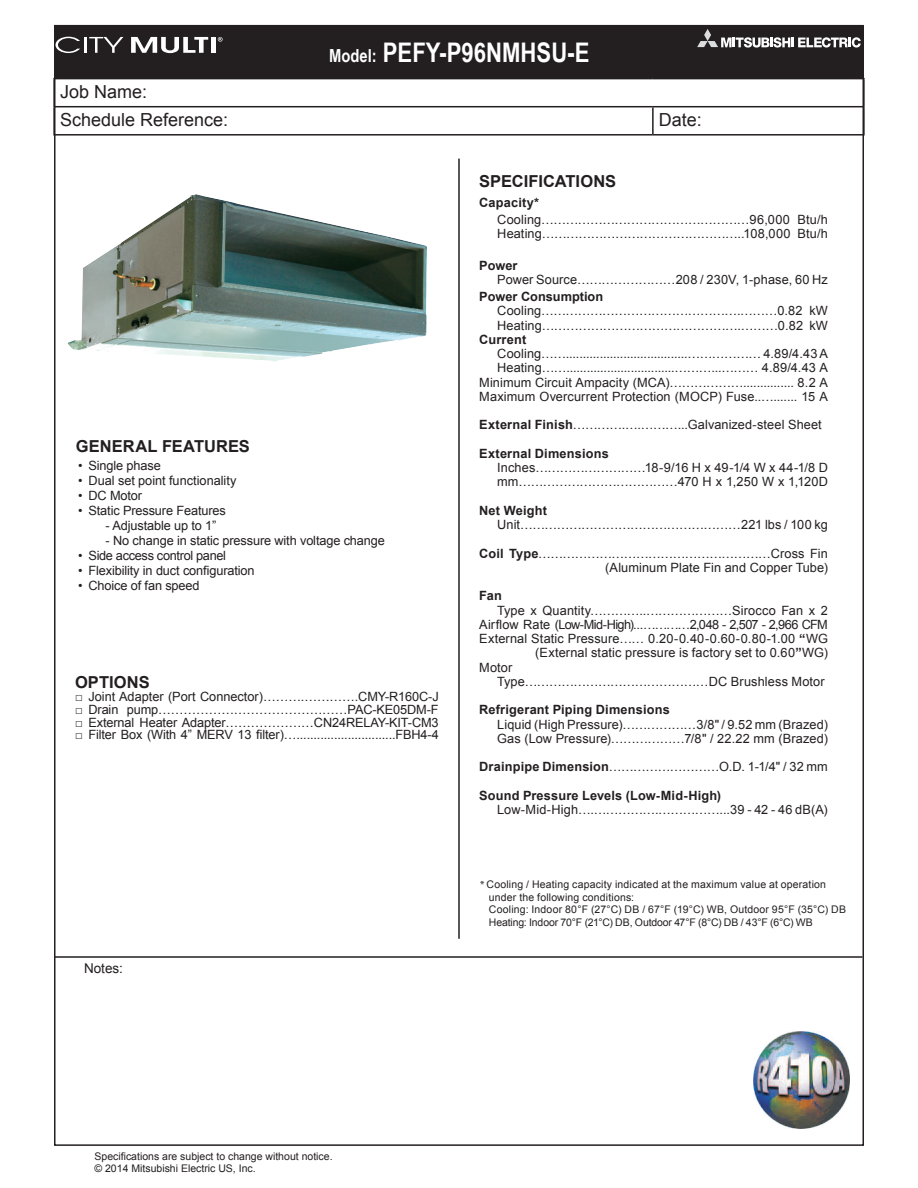
<style>
.page{position:relative;width:918px;height:1188px;background:#fff}
.page>*{position:absolute;margin:0;border:0;box-sizing:border-box;transform-origin:0 0}
.t1{font:700 27px "Arial Narrow";color:#fff}
.t2{font:18px/28px "Arial";color:#231f20}
.t3{font:700 16.5px "Arial";letter-spacing:.005em;color:#231f20}
.t4{font:13.5px "Arial";color:#231f20}
.t5{font:12.75px/14.2px "Arial";letter-spacing:.005em;color:#231f20}
.t6{font:700 12.75px "Arial";letter-spacing:.015em;color:#231f20}
.t7{font:12.75px "Arial";letter-spacing:-.04em;color:#231f20}
.t8{font:12.75px "Arial";letter-spacing:-.025em;color:#231f20}
.t9{font:10.5px/12.6px "Arial";letter-spacing:.01em;color:#231f20}
.s1{font-size:18px}
.s2{font-weight:700}
.s3{font-family:"Myriad Pro"}
</style>
<div class="page">
<div style="left:55px;top:26px;width:808px;height:51px;background:#231f20"></div>
<div style="left:54px;top:25px;width:809px;height:53px;border:2px solid #231f20"></div>
<hr style="left:53px;top:78px;width:600px;height:1px;background:#231f20">
<hr style="left:53px;top:79px;width:2px;height:27px;background:#231f20">
<hr style="left:653px;top:78px;width:212px;height:1px;background:#231f20">
<hr style="left:863px;top:79px;width:2px;height:27px;background:#231f20">
<hr style="left:53px;top:106px;width:600px;height:1px;background:#231f20">
<hr style="left:53px;top:107px;width:2px;height:27px;background:#231f20">
<hr style="left:653px;top:106px;width:212px;height:1px;background:#231f20">
<hr style="left:652px;top:107px;width:2px;height:27px;background:#231f20">
<hr style="left:863px;top:107px;width:2px;height:27px;background:#231f20">
<hr style="left:53px;top:134px;width:600px;height:2px;background:#231f20">
<hr style="left:653px;top:134px;width:212px;height:2px;background:#231f20">
<svg style="left:56px;top:37px;width:24px;height:16px"></svg>
<hr style="left:84px;top:37px;width:3px;height:16px;background:#fff">
<svg style="left:89px;top:37px;width:34px;height:16px"></svg>
<svg style="left:131px;top:37px;width:77px;height:16px"></svg>
<hr style="left:211px;top:37px;width:4px;height:16px;background:#fff">
<svg style="left:218px;top:37px;width:5px;height:5px"></svg>
<svg style="left:697px;top:29px;width:164px;height:19px"></svg>
<img style="left:753px;top:1031px;width:97px;height:97px">
<hr style="left:55px;top:956px;width:807px;height:2px;background:#231f20">
<img style="left:68px;top:194px;width:359px;height:168px">
<hr style="left:458px;top:159px;width:2px;height:780px;background:#231f20">
<h2 class="t2" style="left:60px;top:78px;width:170px">Job Name:<br>Schedule Reference:</h2>
<h1 class="t1" style="left:329px;top:32px;width:262px"><span class="s1">Model:</span> PEFY-P96NMHSU-E</h1>
<h2 class="t2" style="left:659px;top:106px;width:45px">Date:</h2>
<p class="t3" style="left:76px;top:435px;width:176px">General FEATURES</p>
<p class="t5" style="left:78px;top:458px;width:84px">• Single phase</p>
<p class="t5" style="left:78px;top:473px;width:160px">• Dual set point functionality</p>
<p class="t5" style="left:78px;top:488px;width:66px">• DC Motor</p>
<p class="t5" style="left:78px;top:503px;width:149px">• Static Pressure Features</p>
<p class="t5" style="left:106px;top:518px;width:112px">- Adjustable up to 1”</p>
<p class="t5" style="left:106px;top:533px;width:281px">- No change in static pressure with voltage change</p>
<p class="t8" style="left:78px;top:547px;width:150px">• Side access control panel</p>
<p class="t5" style="left:78px;top:563px;width:178px">• Flexibility in duct configuration</p>
<p class="t5" style="left:78px;top:578px;width:123px">• Choice of fan speed</p>
<p class="t3" style="left:75px;top:671px;width:76px">OPTIONS</p>
<p class="t5" style="left:75px;top:690px;width:365px">□ Joint Adapter (Port Connector)……….………….CMY-R160C-J</p>
<p class="t5" style="left:75px;top:702px;width:365px">□ Drain pump………………………………………PAC-KE05DM-F</p>
<p class="t5" style="left:75px;top:715px;width:365px">□ External Heater Adapter…………………CN24RELAY-KIT-CM3</p>
<p class="t5" style="left:75px;top:728px;width:365px">□ Filter Box (With 4” MERV 13 filter)….............................FBH4-4</p>
<p class="t4" style="left:84px;top:959px;width:41px">Notes:</p>
<p class="t3" style="left:479px;top:170px;width:137px">Specifications</p>
<p class="t6" style="left:479px;top:194px;width:61px">Capacity*</p>
<p class="t5" style="left:497px;top:213px;width:332px">Cooling……………………………………………96,000 Btu/h<br>Heating…………………………………………..108,000 Btu/h</p>
<p class="t6" style="left:479px;top:257px;width:40px">Power</p>
<p class="t5" style="left:497px;top:273px;width:332px">Power Source……………………208 / 230V, 1-phase, 60 Hz</p>
<p class="t6" style="left:479px;top:288px;width:125px">Power Consumption</p>
<p class="t5" style="left:497px;top:304px;width:332px">Cooling………………………………………….………0.82 kW<br>Heating………………………………………….………0.82 kW</p>
<p class="t6" style="left:479px;top:331px;width:49px">Current</p>
<p class="t5" style="left:479px;top:347px;width:350px;text-align:right">Cooling……....................................……………… 4.89/4.43 A Heating……................................………...……… 4.89/4.43 A Minimum Circuit Ampacity (MCA)………………............... 8.2 A Maximum Overcurrent Protection (MOCP) Fuse..…....... 15 A</p>
<p class="t5" style="left:479px;top:418px;width:344px"><span class="s2">External Finish</span>………….….………...Galvanized-steel Sheet</p>
<p class="t6" style="left:479px;top:445px;width:131px">External Dimensions</p>
<p class="t5" style="left:497px;top:461px;width:332px">Inches………………………18-9/16 H x 49-1/4 W x 44-1/8 D mm…………………………………470 H x 1,250 W x 1,120D</p>
<p class="t6" style="left:479px;top:502px;width:69px">Net Weight</p>
<p class="t5" style="left:497px;top:518px;width:332px">Unit………………………………………………221 lbs / 100 kg</p>
<p class="t5" style="left:479px;top:546px;width:350px;text-align:right"><span class="s2">Coil Type</span>…………………………………………………Cross Fin (Aluminum Plate Fin and Copper Tube)</p>
<p class="t6" style="left:479px;top:587px;width:24px">Fan</p>
<p class="t5" style="left:497px;top:603px;width:332px">Type x Quantity…………..…………………Sirocco Fan x 2</p>
<p class="t7" style="left:479px;top:616px;width:350px">Airflow Rate (Low-Mid-High)...…………2,048 - 2,507 - 2,966 CFM</p>
<p class="t5" style="left:479px;top:632px;width:350px">External Static Pressure…… 0.20-0.40-0.60-0.80-1.00 <span class="s2">“</span>WG</p>
<p class="t5" style="left:535px;top:646px;width:294px">(External static pressure is factory set to 0.60<span class="s2">”</span>WG)</p>
<p class="t5" style="left:479px;top:660px;width:35px">Motor</p>
<p class="t5" style="left:497px;top:674px;width:329px">Type………………………………………DC Brushless Motor</p>
<p class="t6" style="left:479px;top:701px;width:192px">Refrigerant Piping Dimensions</p>
<p class="t5" style="left:497px;top:717px;width:332px">Liquid (High Pressure)………………3/8" / 9.52 mm (Brazed)<br>Gas (Low Pressure)………………7/8" / 22.22 mm (Brazed)</p>
<p class="t5" style="left:479px;top:760px;width:350px"><span class="s2">Drainpipe Dimension</span>………………………O.D. 1-1/4" / 32 mm</p>
<p class="t6" style="left:479px;top:787px;width:244px">Sound Pressure Levels (Low-Mid-High)</p>
<p class="t5" style="left:497px;top:803px;width:332px">Low-Mid-High….…………….……………...39 - 42 - 46 dB(A)</p>
<p class="t9" style="left:489px;top:878px;width:359px;text-indent:-9px"><span class="s3">*</span> Cooling / Heating capacity indicated at the maximum value at operation under the following conditions:<br>Cooling: Indoor 80°F (27°C) DB / 67°F (19°C) WB, Outdoor 95°F (35°C) DB Heating: Indoor 70°F (21°C) DB, Outdoor 47°F (8°C) DB / 43°F (6°C) WB</p>
<p class="t9" style="left:94px;top:1150px;width:240px">Specifications are subject to change without notice. © 2014 Mitsubishi Electric US, Inc.</p>
</div>
